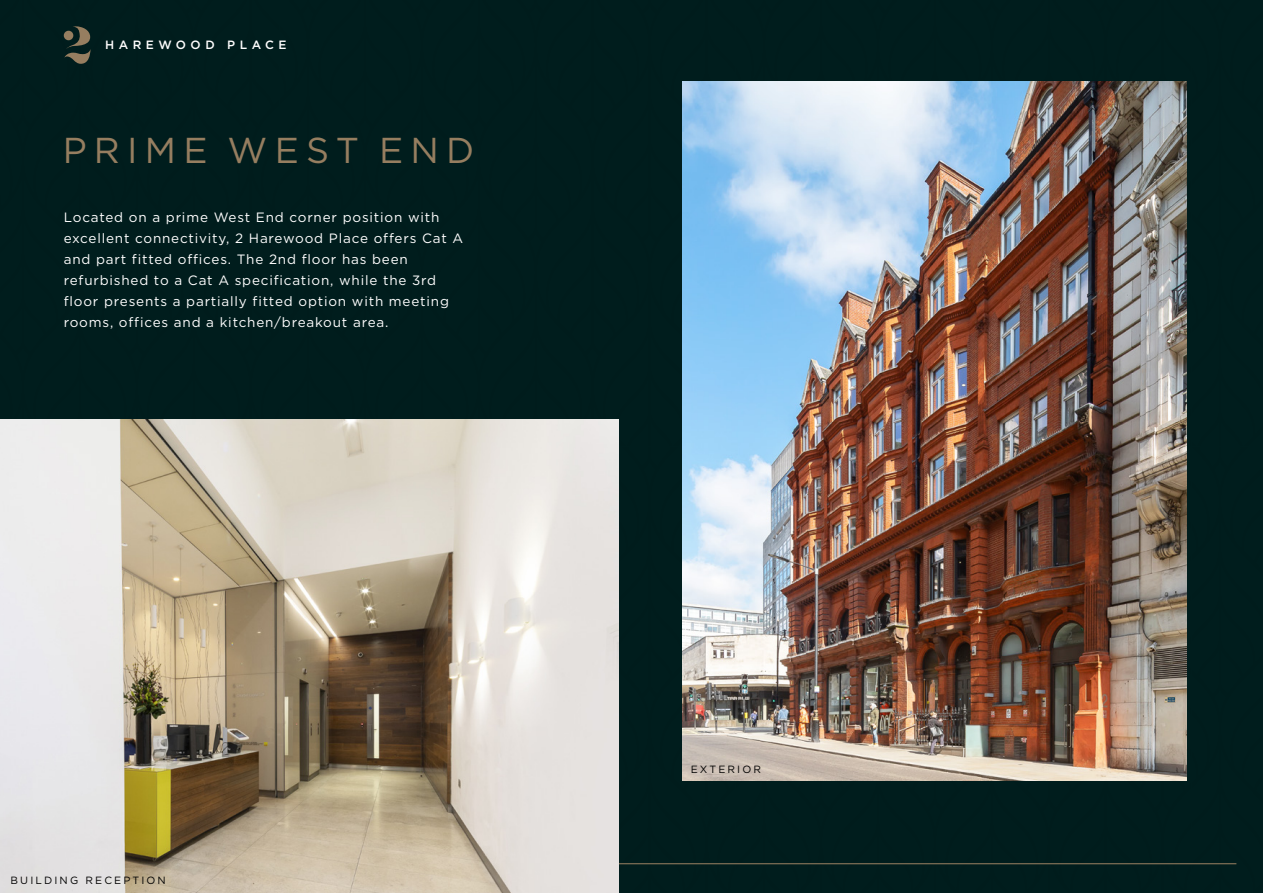
<style>
.page{position:relative;width:1263px;height:893px;background:#fff}
.page>*{position:absolute;margin:0;border:0;box-sizing:border-box;transform-origin:0 0}
.t1{font:36px "Gotham";letter-spacing:.2em;color:#967e60}
.t2{font:13.5px/21px "Gotham";letter-spacing:.06em;color:#fff}
.t3{font:500 12px "Gotham";letter-spacing:.375em;color:#fff}
.t4{font:10.5px "Gotham";letter-spacing:.2em;color:#000}
</style>
<div class="page">
<svg style="left:618px;top:447px;width:117px;height:446px;background:#122d2c"></svg>
<div style="left:280px;top:0;width:455px;height:446px;background:#001d1d"></div>
<div style="left:0;top:0;width:279px;height:419px;background:#001d1d"></div>
<div style="left:736px;top:447px;width:455px;height:446px;background:#001d1d"></div>
<div style="left:1191px;top:0;width:72px;height:893px;background:#001d1d"></div>
<div style="left:736px;top:0;width:455px;height:446px;background:#001d1d"></div>
<hr style="left:27px;top:863px;width:1209px;height:1px;background:#967e60">
<svg style="left:64px;top:26px;width:27px;height:38px"></svg>
<img style="left:682px;top:82px;width:504px;height:698px">
<img style="left:0;top:419px;width:618px;height:474px">
<p class="t3" style="left:105px;top:38px;width:183px">HAREWOOD PLACE</p>
<h1 class="t1" style="left:63px;top:130px;width:413px">PRIME WEST END</h1>
<p class="t2" style="left:64px;top:207px;width:401px">Located on a prime West End corner position with excellent connectivity, 2 Harewood Place offers Cat A and part fitted offices. The 2nd floor has been refurbished to a Cat A specification, while the 3rd floor presents a partially fitted option with meeting rooms, offices and a kitchen/breakout area.</p>
<p class="t4" style="left:11px;top:875px;width:157px">BUILDING RECEPTION</p>
<p class="t4" style="left:691px;top:764px;width:72px">EXTERIOR</p>
</div>
